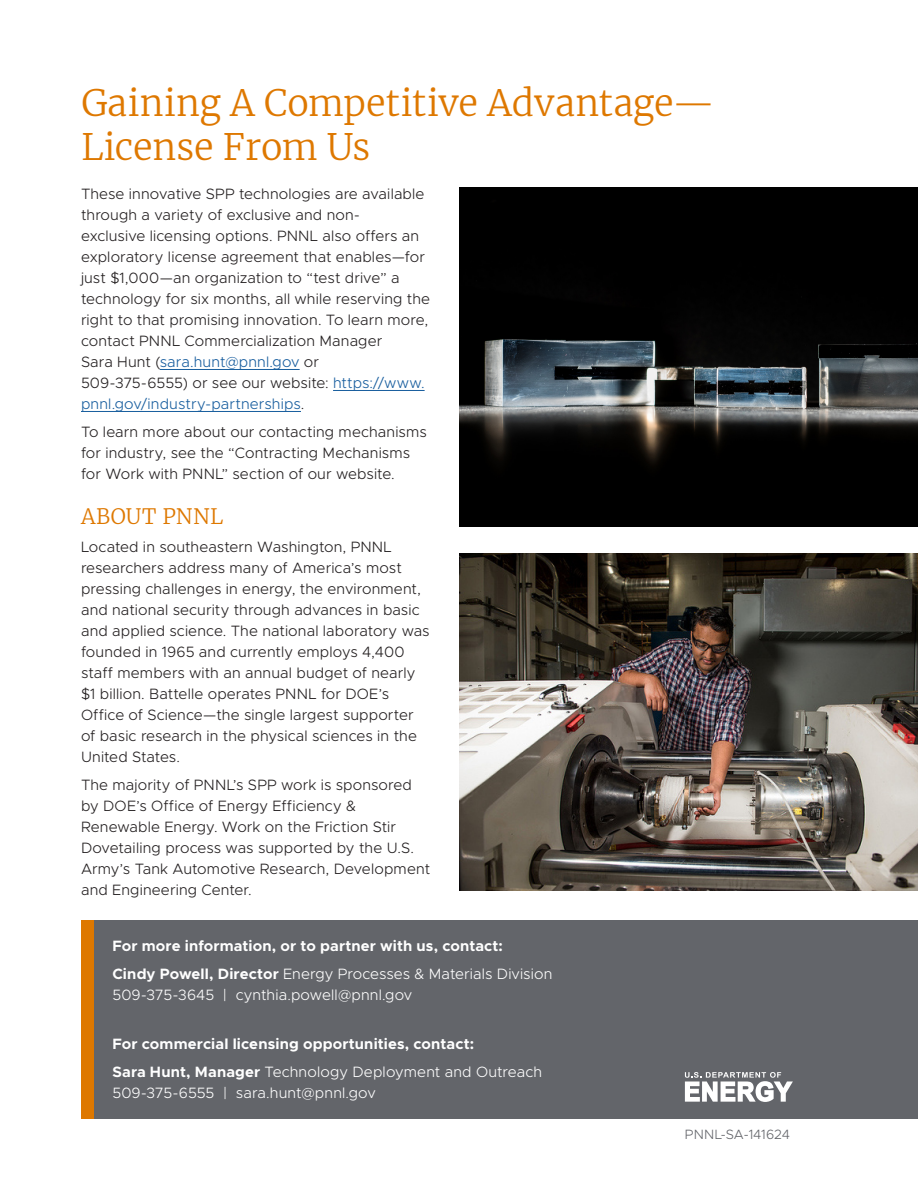
<style>
.page{position:relative;width:918px;height:1188px;background:#fff}
.page>*{position:absolute;margin:0;border:0;box-sizing:border-box;transform-origin:0 0}
.Flier_Title{font:300 36px/43.2px "Merriweather";color:#de7800}
.Flier_Section-Head_1{font:300 21px "Merriweather";letter-spacing:.02em;color:#de7800}
.Flier_Body_Text{font:300 15px/21px "Metropolis";letter-spacing:.01em;color:#231f20}
.Flier_Body_Text-2{font:300 15px/21px "Metropolis";letter-spacing:.005em;color:#fff}
.Flier_Body_Text-3{font:700 15px "Metropolis";letter-spacing:.01em;color:#fff}
.Flier_Body_Text-4{font:300 13.5px "Metropolis";letter-spacing:-.005em;color:#63656a}
.s1{color:#175d9e}
.s2{font-weight:700}
</style>
<div class="page">
<img style="left:459px;top:188px;width:459px;height:339px">
<div style="left:81px;top:920px;width:21px;height:199px;background:#de7800"></div>
<div style="left:94px;top:920px;width:824px;height:199px;background:#63656a"></div>
<hr style="left:160px;top:369px;width:140px;height:1px;background:#175d9e">
<hr style="left:333px;top:390px;width:92px;height:1px;background:#175d9e">
<hr style="left:81px;top:411px;width:220px;height:1px;background:#175d9e">
<img style="left:459px;top:553px;width:459px;height:337px">
<svg style="left:685px;top:1072px;width:108px;height:30px"></svg>
<p class="Flier_Title" style="left:81px;top:81px;width:635px">Gaining A Competitive Advantage—<br>License From Us</p>
<p class="Flier_Body_Text" style="left:81px;top:184px;width:351px">These innovative SPP technologies are available through a variety of exclusive and non-<br>exclusive licensing options. PNNL also offers an exploratory license agreement that enables—for just $1,000—an organization to “test drive” a technology for six months, all while reserving the right to that promising innovation. To learn more, contact PNNL Commercialization Manager<br>Sara Hunt (<span class="s1">sara.hunt@pnnl.gov</span> or<br>509-375-6555) or see our website: <span class="s1">https://www. pnnl.gov/industry-partnerships</span>.</p>
<p class="Flier_Body_Text" style="left:81px;top:422px;width:347px">To learn more about our contacting mechanisms for industry, see the “Contracting Mechanisms for Work with PNNL” section of our website.</p>
<p class="Flier_Section-Head_1" style="left:81px;top:502px;width:144px">ABOUT PNNL</p>
<p class="Flier_Body_Text" style="left:81px;top:536px;width:350px">Located in southeastern Washington, PNNL researchers address many of America’s most pressing challenges in energy, the environment, and national security through advances in basic and applied science. The national laboratory was founded in 1965 and currently employs 4,400 staff members with an annual budget of nearly $1 billion. Battelle operates PNNL for DOE’s Office of Science—the single largest supporter of basic research in the physical sciences in the United States.</p>
<p class="Flier_Body_Text" style="left:81px;top:774px;width:351px">The majority of PNNL’s SPP work is sponsored by DOE’s Office of Energy Efficiency &amp; Renewable Energy. Work on the Friction Stir Dovetailing process was supported by the U.S.<br>Army’s Tank Automotive Research, Development and Engineering Center.</p>
<p class="Flier_Body_Text-3" style="left:112px;top:937px;width:392px">For more information, or to partner with us, contact:</p>
<p class="Flier_Body_Text-2" style="left:112px;top:963px;width:441px"><span class="s2">Cindy Powell, Director</span> Energy Processes &amp; Materials Division<br>509-375-3645 | cynthia.powell@pnnl.gov</p>
<p class="Flier_Body_Text-3" style="left:112px;top:1034px;width:363px">For commercial licensing opportunities, contact:</p>
<p class="Flier_Body_Text-2" style="left:112px;top:1061px;width:431px"><span class="s2">Sara Hunt, Manager</span> Technology Deployment and Outreach<br>509-375-6555 | sara.hunt@pnnl.gov</p>
<p class="Flier_Body_Text-4" style="left:685px;top:1126px;width:107px">PNNL-SA-141624</p>
</div>
